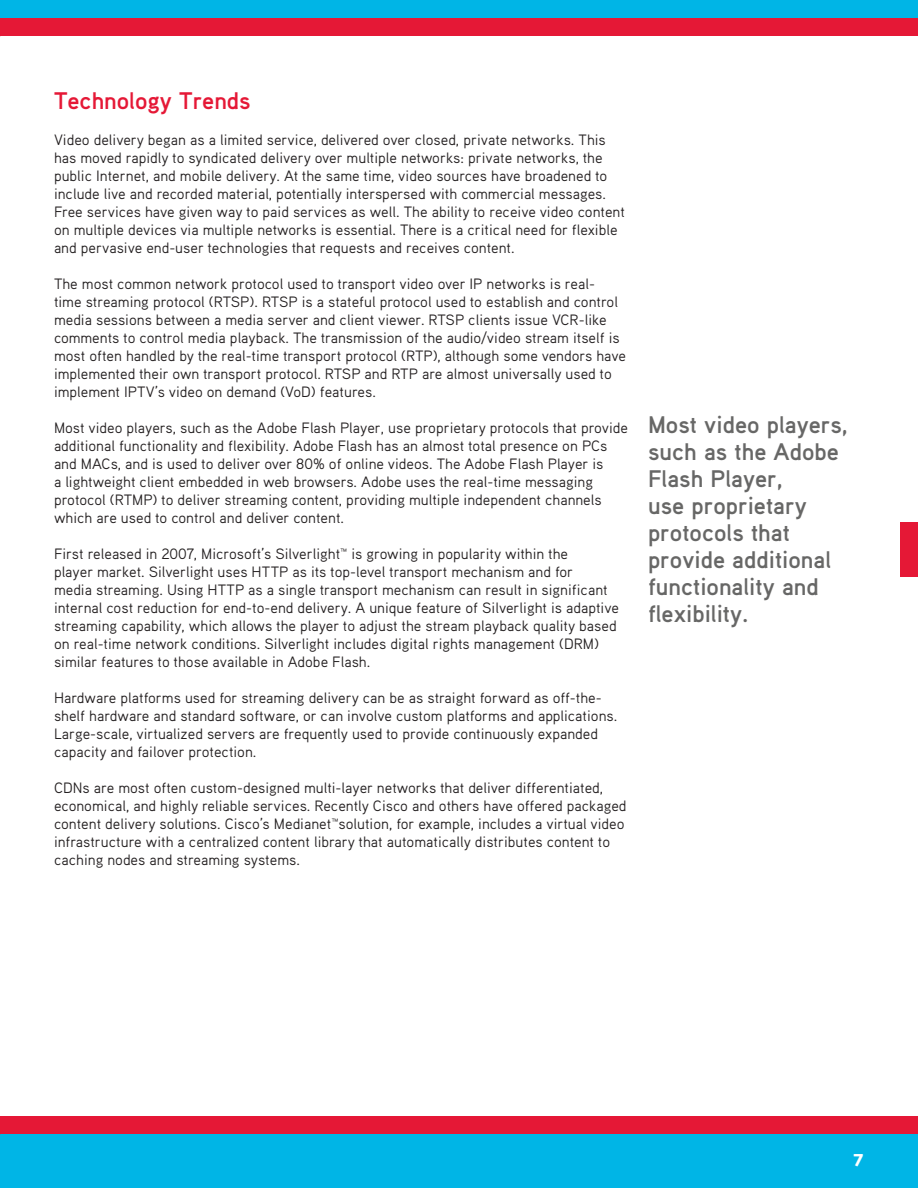
<style>
.page{position:relative;width:918px;height:1188px;background:#fff}
.page>*{position:absolute;margin:0;border:0;box-sizing:border-box;transform-origin:0 0}
.Call_Out_Margin{font:700 24px/27px "Aaux Pro OT";color:#676766}
.Header_-_2{font:700 24px "Aaux Pro OT";color:#e51836}
.t1{font:700 18px "PF Square Sans Pro";color:#fff}
.Body{font:15px/18px "Aaux Pro OT";color:#231f20}
</style>
<div class="page">
<div style="left:0;top:1134px;width:918px;height:54px;background:#00b5e6"></div>
<div style="left:0;top:1116px;width:918px;height:18px;background:#e51836"></div>
<div style="left:900px;top:522px;width:18px;height:54px;background:#e51836"></div>
<div style="left:901px;top:523px;width:17px;height:54px;background:#e51836"></div>
<div style="left:0;top:18px;width:918px;height:18px;background:#e51836"></div>
<div style="left:0;top:0;width:918px;height:18px;background:#00b5e6"></div>
<p class="Header_-_2" style="left:54px;top:85px;width:198px">Technology Trends</p>
<p class="Body" style="left:54px;top:130px;width:572px">Video delivery began as a limited service, delivered over closed, private networks. This has moved rapidly to syndicated delivery over multiple networks: private networks, the public Internet, and mobile delivery. At the same time, video sources have broadened to include live and recorded material, potentially interspersed with commercial messages.<br>Free services have given way to paid services as well. The ability to receive video content on multiple devices via multiple networks is essential. There is a critical need for flexible and pervasive end-user technologies that requests and receives content.</p>
<p class="Body" style="left:54px;top:274px;width:573px">The most common network protocol used to transport video over IP networks is real&shy;time streaming protocol (RTSP). RTSP is a stateful protocol used to establish and control media sessions between a media server and client viewer. RTSP clients issue VCR-like comments to control media playback. The transmission of the audio/video stream itself is most often handled by the real-time transport protocol (RTP), although some vendors have implemented their own transport protocol. RTSP and RTP are almost universally used to implement IPTV’s video on demand (VoD) features.</p>
<p class="Body" style="left:54px;top:418px;width:576px">Most video players, such as the Adobe Flash Player, use proprietary protocols that provide additional functionality and flexibility. Adobe Flash has an almost total presence on PCs and MACs, and is used to deliver over 80% of online videos. The Adobe Flash Player is<br>a lightweight client embedded in web browsers. Adobe uses the real-time messaging protocol (RTMP) to deliver streaming content, providing multiple independent channels which are used to control and deliver content.</p>
<p class="Body" style="left:54px;top:544px;width:566px">First released in 2007, Microsoft’s Silverlight™ is growing in popularity within the<br>player market. Silverlight uses HTTP as its top-level transport mechanism and for<br>media streaming. Using HTTP as a single transport mechanism can result in significant internal cost reduction for end-to-end delivery. A unique feature of Silverlight is adaptive streaming capability, which allows the player to adjust the stream playback quality based on real-time network conditions. Silverlight includes digital rights management (DRM) similar features to those available in Adobe Flash.</p>
<p class="Body" style="left:54px;top:688px;width:565px">Hardware platforms used for streaming delivery can be as straight forward as off-the&shy;shelf hardware and standard software, or can involve custom platforms and applications.<br>Large-scale, virtualized servers are frequently used to provide continuously expanded capacity and failover protection.</p>
<p class="Body" style="left:54px;top:778px;width:574px">CDNs are most often custom-designed multi-layer networks that deliver differentiated, economical, and highly reliable services. Recently Cisco and others have offered packaged content delivery solutions. Cisco’s Medianet™solution, for example, includes a virtual video infrastructure with a centralized content library that automatically distributes content to caching nodes and streaming systems.</p>
<p class="Call_Out_Margin" style="left:648px;top:410px;width:201px">Most video players, such as the Adobe<br>Flash Player,<br>use proprietary protocols that provide additional functionality and flexibility.</p>
<p class="t1" style="left:853px;top:1149px;width:12px">7</p>
</div>
